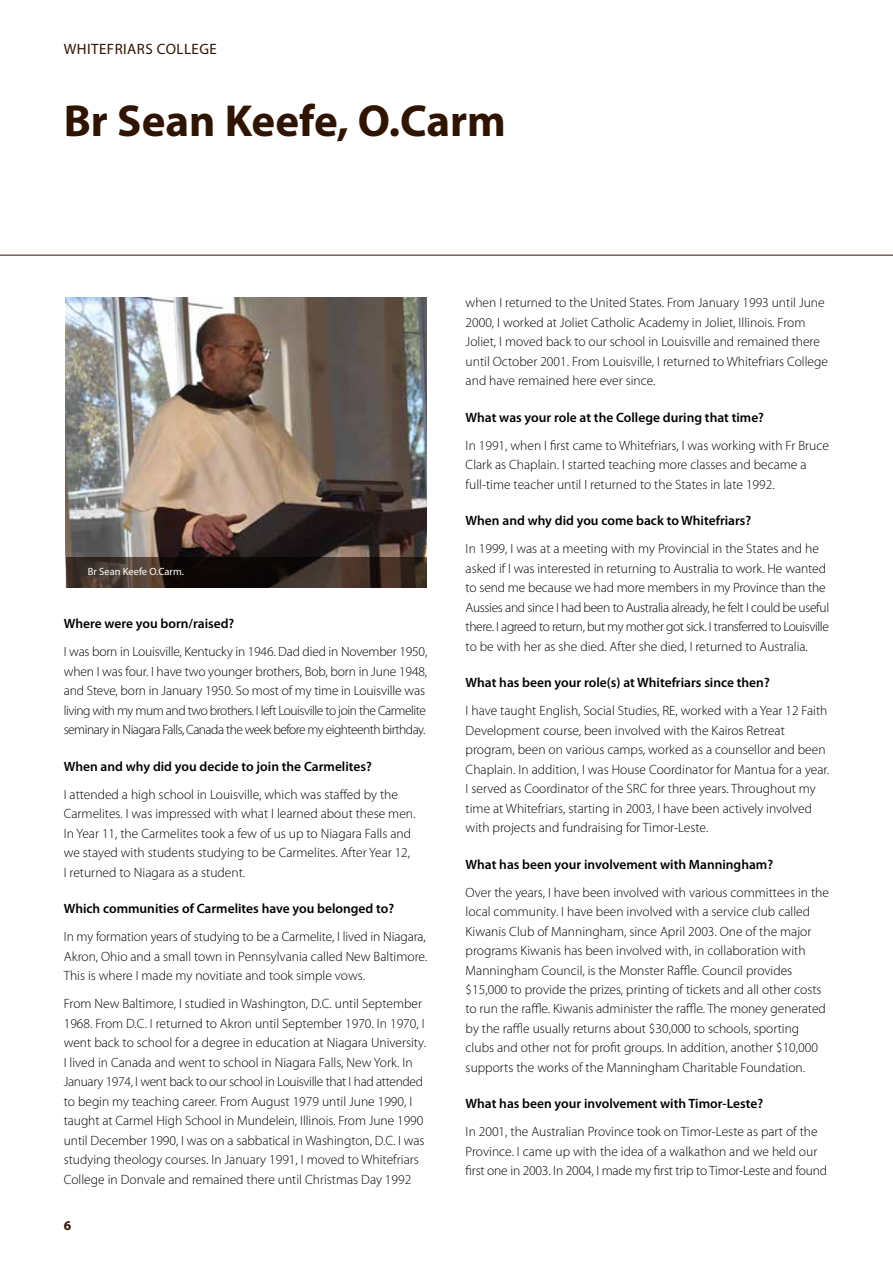
<style>
.page{position:relative;width:893px;height:1263px;background:#fff}
.page>*{position:absolute;margin:0;border:0;box-sizing:border-box;transform-origin:0 0}
.t1{font:700 45px "Myriad Pro";color:#2f1401}
.t2{font:15px "Myriad Pro";letter-spacing:.03em;color:#2f1401}
.t3{font:300 13.5px/19.5px "Myriad Pro";color:#000}
.t4{font:600 13.5px "Myriad Pro";color:#000}
.t5{font:700 13.5px "Myriad Pro";color:#2f1401}
.t6{font:10.5px "Myriad Pro";color:#fff}
</style>
<div class="page">
<hr style="left:0;top:255px;width:893px;height:1px;background:#2f1401">
<img style="left:66px;top:298px;width:361px;height:259px">
<svg style="left:66px;top:557px;width:361px;height:31px;background:#30241e"></svg>
<p class="t2" style="left:64px;top:39px;width:155px">WHITEFRIARS COLLEGE</p>
<h1 class="t1" style="left:64px;top:91px;width:444px">Br Sean Keefe, O.Carm</h1>
<p class="t6" style="left:88px;top:565px;width:98px">Br Sean Keefe O.Carm.</p>
<p class="t4" style="left:64px;top:615px;width:172px">Where were you born/raised?</p>
<p class="t3" style="left:64px;top:642px;width:365px">I was born in Louisville, Kentucky in 1946. Dad died in November 1950, when I was four. I have two younger brothers, Bob, born in June 1948, and Steve, born in January 1950. So most of my time in Louisville was living with my mum and two brothers. I left Louisville to join the Carmelite seminary in Niagara Falls, Canada the week before my eighteenth birthday.</p>
<p class="t4" style="left:64px;top:757px;width:310px">When and why did you decide to join the Carmelites?</p>
<p class="t3" style="left:64px;top:785px;width:353px">I attended a high school in Louisville, which was staffed by the Carmelites. I was impressed with what I learned about these men.<br>In Year 11, the Carmelites took a few of us up to Niagara Falls and we stayed with students studying to be Carmelites. After Year 12, I returned to Niagara as a student.</p>
<p class="t4" style="left:64px;top:900px;width:332px">Which communities of Carmelites have you belonged to?</p>
<p class="t3" style="left:64px;top:927px;width:365px;text-align:justify">In my formation years of studying to be a Carmelite, I lived in Niagara, Akron, Ohio and a small town in Pennsylvania called New Baltimore.<br>This is where I made my novitiate and took simple vows.</p>
<p class="t3" style="left:64px;top:994px;width:364px">From New Baltimore, I studied in Washington, D.C. until September 1968. From D.C. I returned to Akron until September 1970. In 1970, I went back to school for a degree in education at Niagara University.<br>I lived in Canada and went to school in Niagara Falls, New York. In January 1974, I went back to our school in Louisville that I had attended to begin my teaching career. From August 1979 until June 1990, I taught at Carmel High School in Mundelein, Illinois. From June 1990 until December 1990, I was on a sabbatical in Washington, D.C. I was studying theology courses. In January 1991, I moved to Whitefriars College in Donvale and remained there until Christmas Day 1992</p>
<p class="t5" style="left:64px;top:1217px;width:9px">6</p>
<p class="t3" style="left:466px;top:293px;width:364px">when I returned to the United States. From January 1993 until June 2000, I worked at Joliet Catholic Academy in Joliet, Illinois. From Joliet, I moved back to our school in Louisville and remained there until October 2001. From Louisville, I returned to Whitefriars College and have remained here ever since.</p>
<p class="t4" style="left:466px;top:408px;width:300px">What was your role at the College during that time?</p>
<p class="t3" style="left:466px;top:435px;width:365px">In 1991, when I first came to Whitefriars, I was working with Fr Bruce<br>Clark as Chaplain. I started teaching more classes and became a full-time teacher until I returned to the States in late 1992.</p>
<p class="t4" style="left:466px;top:512px;width:287px">When and why did you come back to Whitefriars?</p>
<p class="t3" style="left:466px;top:539px;width:365px">In 1999, I was at a meeting with my Provincial in the States and he asked if I was interested in returning to Australia to work. He wanted to send me because we had more members in my Province than the Aussies and since I had been to Australia already, he felt I could be useful there. I agreed to return, but my mother got sick. I transferred to Louisville to be with her as she died. After she died, I returned to Australia.</p>
<p class="t4" style="left:466px;top:674px;width:306px">What has been your role(s) at Whitefriars since then?</p>
<p class="t3" style="left:466px;top:701px;width:365px">I have taught English, Social Studies, RE, worked with a Year 12 Faith Development course, been involved with the Kairos Retreat program, been on various camps, worked as a counsellor and been Chaplain. In addition, I was House Coordinator for Mantua for a year.<br>I served as Coordinator of the SRC for three years. Throughout my time at Whitefriars, starting in 2003, I have been actively involved with projects and fundraising for Timor-Leste.</p>
<p class="t4" style="left:466px;top:855px;width:309px">What has been your involvement with Manningham?</p>
<p class="t3" style="left:466px;top:882px;width:365px">Over the years, I have been involved with various committees in the local community. I have been involved with a service club called Kiwanis Club of Manningham, since April 2003. One of the major programs Kiwanis has been involved with, in collaboration with Manningham Council, is the Monster Raffle. Council provides $15,000 to provide the prizes, printing of tickets and all other costs to run the raffle. Kiwanis administer the raffle. The money generated by the raffle usually returns about $30,000 to schools, sporting clubs and other not for profit groups. In addition, another $10,000 supports the works of the Manningham Charitable Foundation.</p>
<p class="t4" style="left:466px;top:1095px;width:299px">What has been your involvement with Timor-Leste?</p>
<p class="t3" style="left:466px;top:1122px;width:363px">In 2001, the Australian Province took on Timor-Leste as part of the<br>Province. I came up with the idea of a walkathon and we held our first one in 2003. In 2004, I made my first trip to Timor-Leste and found</p>
</div>
